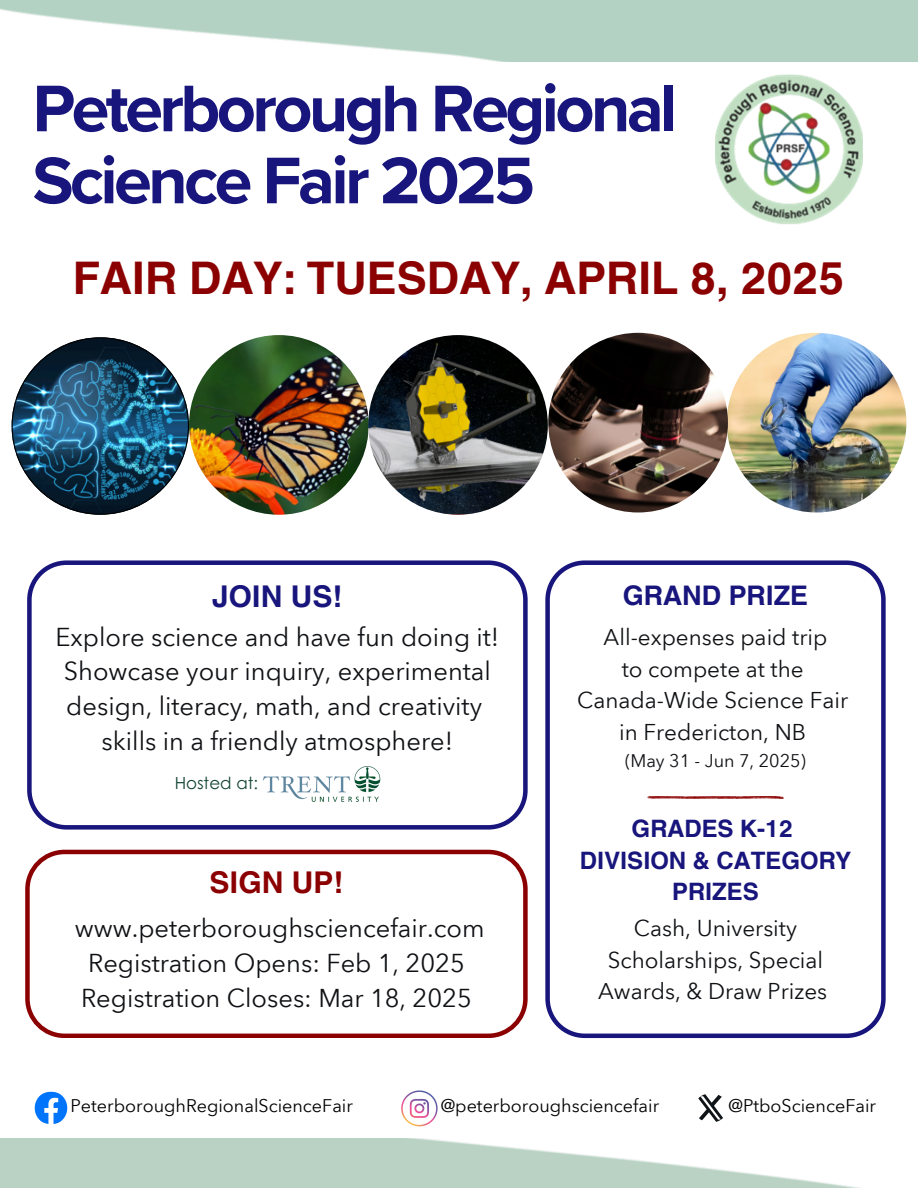
<style>
.page{position:relative;width:918px;height:1188px;background:#fff}
.page>*{position:absolute;margin:0;border:0;box-sizing:border-box;transform-origin:0 0}
.t1{font:700 68.25px/72px "Proxima Nova";letter-spacing:-.055em;color:#18157c}
.t2{font:700 45px "Helvetica World";color:#8b0000}
.t3{font:700 30px "Helvetica World";color:#8b0000}
.t4{font:700 30px "Helvetica World";color:#18157c}
.t5{font:700 27px "Helvetica World";color:#18157c}
.t6{font:25.5px/34.8px "Avenir Next Arabic";color:#0f1114}
.t7{font:700 24px/31.5px "Helvetica World";color:#18157c;text-align:center}
.t8{font:22.5px/31.5px "Avenir Next Arabic";color:#0f1114;text-align:center}
.t9{font:18px "Avenir Next Arabic";color:#000}
.t10{font:18px "Avenir Next Arabic";color:#0f1114}
.t11{font:16.8px "Century Gothic";color:#154734}
</style>
<div class="page">
<img style="left:12px;top:337px;width:177px;height:178px">
<img style="left:189px;top:335px;width:180px;height:180px;border-radius:50%">
<img style="left:368px;top:335px;width:180px;height:180px;border-radius:50%">
<img style="left:727px;top:333px;width:179px;height:179px;border-radius:50%">
<img style="left:548px;top:333px;width:180px;height:179px;border-radius:50%">
<svg style="left:25px;top:850px;width:503px;height:188px"></svg>
<svg style="left:545px;top:560px;width:341px;height:478px"></svg>
<svg style="left:27px;top:560px;width:501px;height:269px"></svg>
<img style="left:33px;top:1092px;width:37px;height:32px;border-radius:50%">
<img style="left:393px;top:1085px;width:51px;height:46px;border-radius:50%">
<img style="left:694px;top:1093px;width:34px;height:30px;border-radius:50%">
<hr style="left:645px;top:796px;width:141px;height:3px;background:#8b0000">
<img style="left:716px;top:75px;width:147px;height:149px">
<img style="left:263px;top:765px;width:117px;height:37px">
<h5 class="t1" style="left:33px;top:74px;width:646px">Peterborough Regional<br>Science Fair 2025</h5>
<p class="t2" style="left:73px;top:241px;width:773px">FAIR DAY: TUESDAY, APRIL 8, 2025</p>
<p class="t4" style="left:212px;top:572px;width:132px">JOIN US!</p>
<p class="t6" style="left:55px;top:619px;width:445px;text-align:center">Explore science and have fun doing it!<br>Showcase your inquiry, experimental design, literacy, math, and creativity skills in a friendly atmosphere!</p>
<h4 class="t11" style="left:175px;top:770px;width:85px">Hosted at:</h4>
<p class="t3" style="left:210px;top:858px;width:135px">SIGN UP!</p>
<h6 class="t6" style="left:75px;top:911px;width:411px">www.peterboroughsciencefair.com<br>Registration Opens: Feb 1, 2025<br>Registration Closes: Mar 18, 2025</h6>
<p class="t5" style="left:623px;top:573px;width:187px">GRAND PRIZE</p>
<p class="t8" style="left:604px;top:622px;width:225px">All-expenses paid trip</p>
<p class="t8" style="left:622px;top:653px;width:184px">to compete at the</p>
<p class="t8" style="left:577px;top:685px;width:272px">Canada-Wide Science Fair</p>
<p class="t8" style="left:619px;top:716px;width:189px">in Fredericton, NB</p>
<p class="t10" style="left:625px;top:750px;width:182px">(May 31 - Jun 7, 2025)</p>
<p class="t7" style="left:580px;top:811px;width:273px">GRADES K-12<br>DIVISION &amp; CATEGORY<br>PRIZES</p>
<p class="t8" style="left:598px;top:913px;width:231px">Cash, University<br>Scholarships, Special<br>Awards, &amp; Draw Prizes</p>
<p class="t9" style="left:71px;top:1096px;width:284px">PeterboroughRegionalScienceFair</p>
<h5 class="t9" style="left:441px;top:1096px;width:220px">@peterboroughsciencefair</h5>
<p class="t9" style="left:729px;top:1096px;width:149px">@PtboScienceFair</p>
</div>
